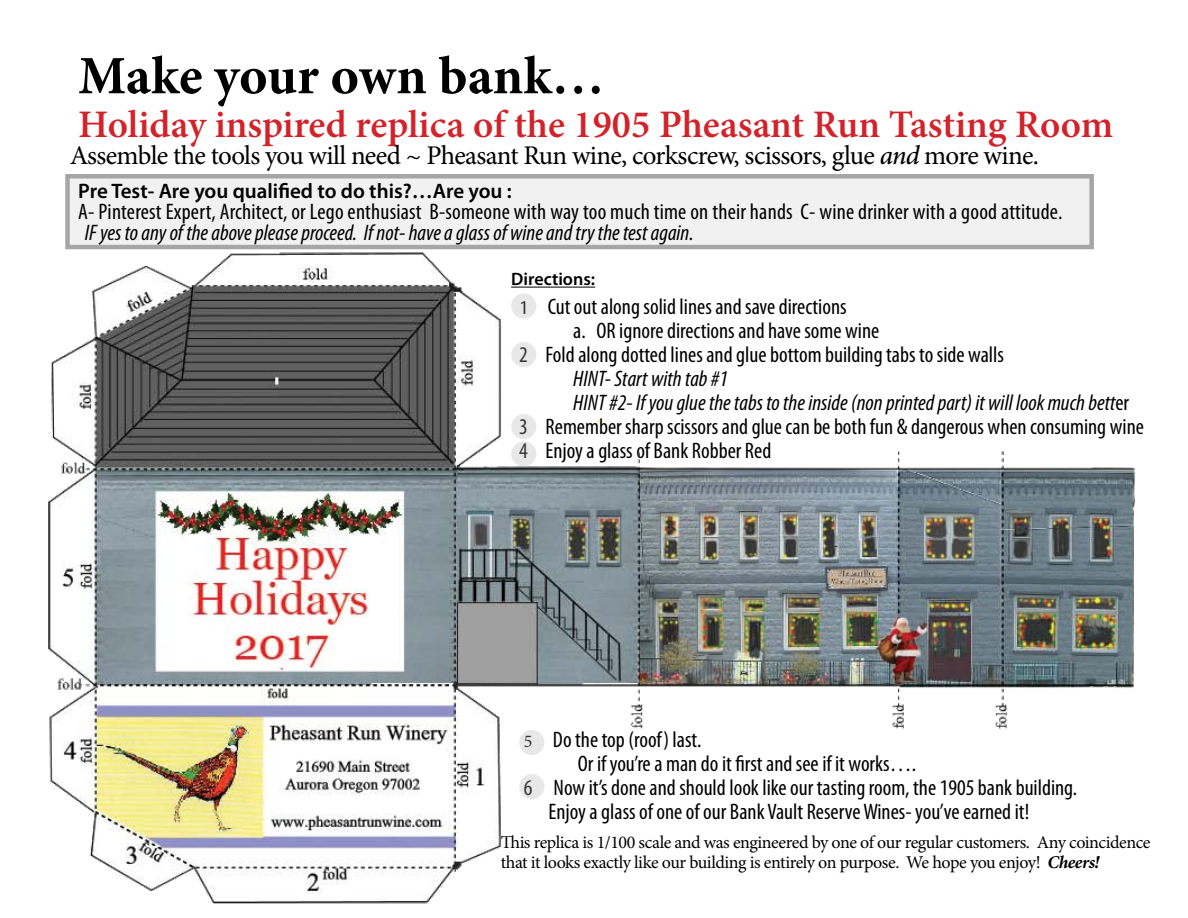
<style>
.page{position:relative;width:1188px;height:918px;background:#fff}
.page>*{position:absolute;margin:0;border:0;box-sizing:border-box;transform-origin:0 0}
.t1{font:700 54px "Minion Pro";color:#000}
.t2{font:600 39px "Minion Pro";color:#d2232a}
.t3{font:27px "Minion Pro";letter-spacing:-.03em;color:#000}
.t4{font:condensed 22.5px "Myriad Pro";color:#000}
.t5{font:italic condensed 22.5px "Myriad Pro";color:#000}
.t6{font:600 21px "Myriad Pro";color:#000}
.t7{font:18px/19.5px "Minion Pro";letter-spacing:-.025em;color:#000}
.t8{font:600 18px "Myriad Pro";color:#000}
.s1{font-weight:500;font-style:italic}
.s2{font-stretch:normal;font-size:19.5px}
.s3{font-style:normal}
.s4{font-family:"Minion Pro";font-stretch:normal;font-size:18px}
.s5{font-weight:700;font-style:italic}
</style>
<div class="page">
<svg style="left:68px;top:176px;width:1024px;height:71px;fill:#f1f1f1"></svg>
<img style="left:48px;top:212px;width:1087px;height:692px">
<h1 class="t1" style="left:78px;top:38px;width:528px">Make your own bank…</h1>
<h2 class="t2" style="left:78px;top:97px;width:1036px">Holiday inspired replica of the 1905 Pheasant Run Tasting Room</h2>
<p class="t3" style="left:70px;top:137px;width:971px">Assemble the tools you will need ~ Pheasant Run wine, corkscrew, scissors, glue <span class="s1">and</span> more wine.</p>
<p class="t6" style="left:78px;top:178px;width:435px">Pre Test- Are you qualified to do this?…Are you :</p>
<p class="t4" style="left:78px;top:198px;width:986px">A- Pinterest Expert, Architect, or Lego enthusiast B-someone with way too much time on their hands C- wine drinker with a good attitude.</p>
<p class="t5" style="left:85px;top:219px;width:610px">IF yes to any of the above please proceed. If not- have a glass of wine and try the test again.</p>
<p class="t8" style="left:511px;top:268px;width:85px">Directions:</p>
<p class="t4" style="left:519px;top:293px;width:329px"><span class="s2">1</span> Cut out along solid lines and save directions</p>
<p class="t4" style="left:573px;top:317px;width:308px">a. OR ignore directions and have some wine</p>
<p class="t4" style="left:519px;top:341px;width:486px">2 Fold along dotted lines and glue bottom building tabs to side walls</p>
<p class="t5" style="left:573px;top:365px;width:156px">HINT- Start with tab #1</p>
<p class="t5" style="left:573px;top:389px;width:557px">HINT #2- If you glue the tabs to the inside (non printed part) it will look much bett<span class="s3">er</span></p>
<p class="t4" style="left:519px;top:413px;width:626px">3 Remember sharp scissors and glue can be both fun &amp; dangerous when consuming wine</p>
<p class="t4" style="left:519px;top:437px;width:254px">4 Enjoy a glass of Bank Robber Red</p>
<p class="t4" style="left:524px;top:726px;width:179px"><span class="s4">5</span> Do the top (roof) last.</p>
<p class="t4" style="left:578px;top:750px;width:340px">Or if you’re a man do it first and see if it works….</p>
<p class="t4" style="left:524px;top:774px;width:555px">6 Now it’s done and should look like our tasting room, the 1905 bank building.</p>
<p class="t4" style="left:549px;top:798px;width:482px">Enjoy a glass of one of our Bank Vault Reserve Wines- you’ve earned it!</p>
<p class="t7" style="left:501px;top:833px;width:651px">This replica is 1/100 scale and was engineered by one of our regular customers. Any coincidence that it looks exactly like our building is entirely on purpose. We hope you enjoy! <span class="s5">Cheers!</span></p>
</div>
